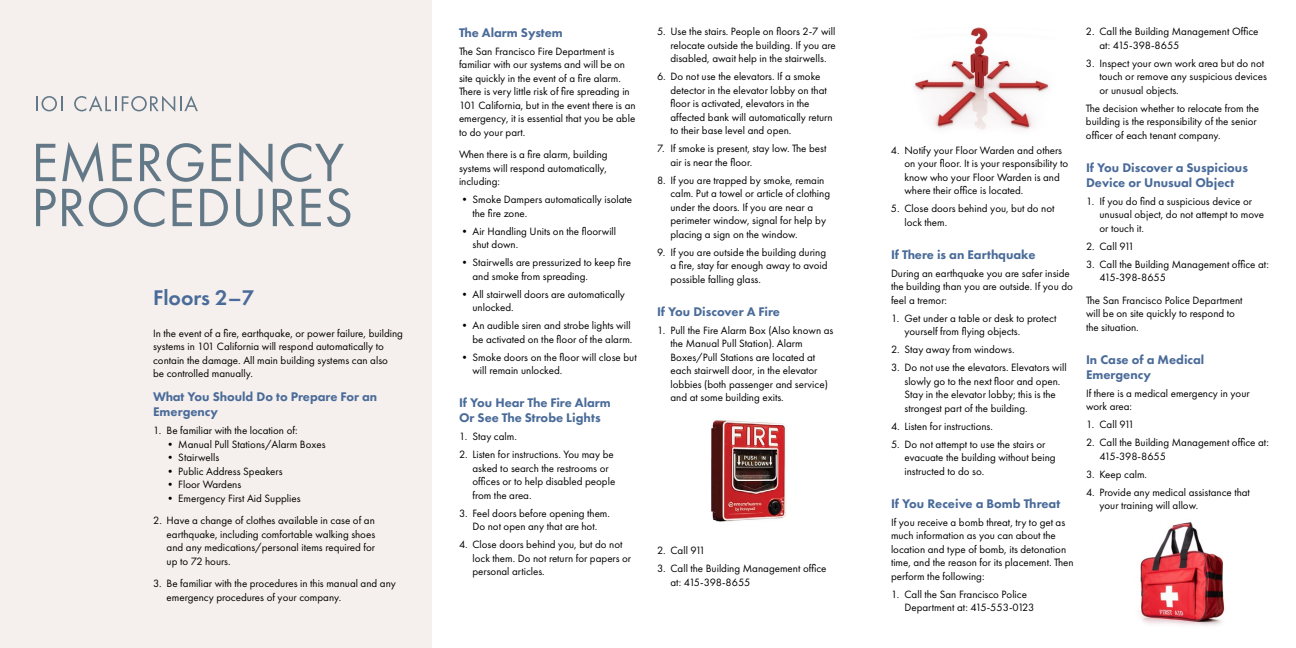
<style>
.page{position:relative;width:1296px;height:648px;background:#fff}
.page>*{position:absolute;margin:0;border:0;box-sizing:border-box;transform-origin:0 0}
.t1{font:56px/45px "Futura PT";letter-spacing:.01em;color:#637887}
.t2{font:600 22px "Futura PT";color:#4a6b99}
.t3{font:800 13px/15px "Futura PT";color:#4a6b99}
.t4{font:11px/13.5px "Futura PT";color:#000}
</style>
<div class="page">
<div style="left:0;top:0;width:432px;height:648px;background:#f5f0ed"></div>
<img style="left:1139px;top:522px;width:86px;height:104px">
<img style="left:711px;top:420px;width:75px;height:102px">
<img style="left:914px;top:27px;width:136px;height:103px">
<svg style="left:36px;top:96px;width:27px;height:15px"></svg>
<svg style="left:74px;top:96px;width:124px;height:16px"></svg>
<h1 class="t1" style="left:31px;top:140px;width:324px">EMERGENCY<br>PROCEDURES</h1>
<h2 class="t2" style="left:153px;top:284px;width:103px">Floors 2–7</h2>
<p class="t4" style="left:153px;top:326px;width:251px">In the event of a fire, earthquake, or power failure, building systems in 101 California will respond automatically to contain the damage. All main building systems can also<br>be controlled manually.</p>
<p class="t3" style="left:153px;top:389px;width:226px">What You Should Do to Prepare For an<br>Emergency</p>
<p class="t4" style="left:153px;top:424px;width:146px">1. Be familiar with the location of:</p>
<p class="t4" style="left:165px;top:437px;width:162px">• Manual Pull Stations/Alarm Boxes</p>
<p class="t4" style="left:165px;top:451px;width:56px">• Stairwells</p>
<p class="t4" style="left:165px;top:464px;width:119px">• Public Address Speakers</p>
<p class="t4" style="left:165px;top:478px;width:78px">• Floor Wardens</p>
<p class="t4" style="left:165px;top:491px;width:137px">• Emergency First Aid Supplies</p>
<p class="t4" style="left:167px;top:514px;width:210px;text-align:justify;text-indent:-13px">2. Have a change of clothes available in case of an earthquake, including comfortable walking shoes and any medications/personal items required for up to 72 hours.</p>
<p class="t4" style="left:167px;top:577px;width:231px;text-indent:-13px">3. Be familiar with the procedures in this manual and any emergency procedures of your company.</p>
<p class="t3" style="left:459px;top:25px;width:105px">The Alarm System</p>
<p class="t4" style="left:459px;top:44px;width:178px">The San Francisco Fire Department is familiar with our systems and will be on site quickly in the event of a fire alarm.<br>There is very little risk of fire spreading in 101 California, but in the event there is an emergency, it is essential that you be able to do your part.</p>
<p class="t4" style="left:459px;top:148px;width:150px;text-align:justify">When there is a fire alarm, building systems will respond automatically, including:</p>
<p class="t4" style="left:472px;top:193px;width:161px;text-indent:-13px">• Smoke Dampers automatically isolate the fire zone.</p>
<p class="t4" style="left:472px;top:224px;width:145px;text-indent:-13px">• Air Handling Units on the floorwill shut down.</p>
<p class="t4" style="left:472px;top:256px;width:160px;text-indent:-13px">• Stairwells are pressurized to keep fire and smoke from spreading.</p>
<p class="t4" style="left:472px;top:287px;width:154px;text-indent:-13px">• All stairwell doors are automatically unlocked.</p>
<p class="t4" style="left:459px;top:319px;width:175px;text-align:right">• An audible siren and strobe lights will be activated on the floor of the alarm.</p>
<p class="t4" style="left:472px;top:350px;width:166px;text-indent:-13px">• Smoke doors on the floor will close but will remain unlocked.</p>
<p class="t3" style="left:459px;top:395px;width:153px">If You Hear The Fire Alarm<br>Or See The Strobe Lights</p>
<p class="t4" style="left:459px;top:430px;width:59px">1. Stay calm.</p>
<p class="t4" style="left:472px;top:448px;width:144px;text-indent:-13px">2. Listen for instructions. You may be asked to search the restrooms or offices or to help disabled people from the area.</p>
<p class="t4" style="left:459px;top:506px;width:153px;text-align:center">3. Feel doors before opening them.<br>Do not open any that are hot.</p>
<p class="t4" style="left:472px;top:538px;width:160px;text-indent:-13px">4. Close doors behind you, but do not lock them. Do not return for papers or personal articles.</p>
<p class="t4" style="left:670px;top:25px;width:167px;text-align:justify;text-indent:-13px">5. Use the stairs. People on floors 2-7 will relocate outside the building. If you are disabled, await help in the stairwells.</p>
<p class="t4" style="left:670px;top:70px;width:164px;text-indent:-13px">6. Do not use the elevators. If a smoke detector in the elevator lobby on that floor is activated, elevators in the affected bank will automatically return to their base level and open.</p>
<p class="t4" style="left:670px;top:142px;width:157px;text-indent:-13px">7. If smoke is present, stay low. The best air is near the floor.</p>
<p class="t4" style="left:670px;top:173px;width:161px;text-indent:-13px">8. If you are trapped by smoke, remain calm. Put a towel or article of clothing under the doors. If you are near a perimeter window, signal for help by placing a sign on the window.</p>
<p class="t4" style="left:670px;top:245px;width:159px;text-indent:-13px">9. If you are outside the building during a fire, stay far enough away to avoid possible falling glass.</p>
<p class="t3" style="left:657px;top:304px;width:124px">If You Discover A Fire</p>
<p class="t4" style="left:670px;top:323px;width:164px;text-indent:-13px">1. Pull the Fire Alarm Box (Also known as the Manual Pull Station). Alarm Boxes/Pull Stations are located at each stairwell door, in the elevator lobbies (both passenger and service) and at some building exits.</p>
<p class="t4" style="left:657px;top:544px;width:50px">2. Call 911</p>
<p class="t4" style="left:670px;top:562px;width:158px;text-indent:-13px">3. Call the Building Management office at: 415-398-8655</p>
<p class="t4" style="left:904px;top:143px;width:165px;text-indent:-13px">4. Notify your Floor Warden and others on your floor. It is your responsibility to know who your Floor Warden is and where their office is located.</p>
<p class="t4" style="left:904px;top:202px;width:152px;text-indent:-13px">5. Close doors behind you, but do not lock them.</p>
<p class="t3" style="left:891px;top:247px;width:146px">If There is an Earthquake</p>
<p class="t4" style="left:891px;top:266px;width:183px">During an earthquake you are safer inside the building than you are outside. If you do feel a tremor:</p>
<p class="t4" style="left:904px;top:311px;width:153px;text-indent:-13px">1. Get under a table or desk to protect yourself from flying objects.</p>
<p class="t4" style="left:891px;top:343px;width:125px">2. Stay away from windows.</p>
<p class="t4" style="left:904px;top:361px;width:164px;text-indent:-13px">3. Do not use the elevators. Elevators will slowly go to the next floor and open.<br>Stay in the elevator lobby; this is the strongest part of the building.</p>
<p class="t4" style="left:891px;top:419px;width:104px">4. Listen for instructions.</p>
<p class="t4" style="left:904px;top:437px;width:153px;text-indent:-13px">5. Do not attempt to use the stairs or evacuate the building without being instructed to do so.</p>
<p class="t3" style="left:891px;top:496px;width:171px">If You Receive a Bomb Threat</p>
<p class="t4" style="left:891px;top:515px;width:184px">If you receive a bomb threat, try to get as much information as you can about the location and type of bomb, its detonation time, and the reason for its placement. Then perform the following:</p>
<p class="t4" style="left:904px;top:587px;width:131px;text-indent:-13px">1. Call the San Francisco Police<br>Department at: 415-553-0123</p>
<p class="t4" style="left:1099px;top:25px;width:161px;text-indent:-13px">2. Call the Building Management Office at: 415-398-8655</p>
<p class="t4" style="left:1099px;top:56px;width:169px;text-indent:-13px">3. Inspect your own work area but do not touch or remove any suspicious devices or unusual objects.</p>
<p class="t4" style="left:1086px;top:101px;width:175px">The decision whether to relocate from the building is the responsibility of the senior officer of each tenant company.</p>
<p class="t3" style="left:1086px;top:160px;width:164px">If You Discover a Suspicious<br>Device or Unusual Object</p>
<p class="t4" style="left:1099px;top:194px;width:166px;text-indent:-13px">1. If you do find a suspicious device or unusual object, do not attempt to move or touch it.</p>
<p class="t4" style="left:1086px;top:239px;width:50px">2. Call 911</p>
<p class="t4" style="left:1099px;top:257px;width:171px;text-indent:-13px">3. Call the Building Management office at:<br>415-398-8655</p>
<p class="t4" style="left:1086px;top:293px;width:158px">The San Francisco Police Department will be on site quickly to respond to the situation.</p>
<p class="t3" style="left:1086px;top:352px;width:120px">In Case of a Medical<br>Emergency</p>
<p class="t4" style="left:1086px;top:386px;width:165px">If there is a medical emergency in your work area:</p>
<p class="t4" style="left:1086px;top:418px;width:50px">1. Call 911</p>
<p class="t4" style="left:1099px;top:436px;width:171px;text-indent:-13px">2. Call the Building Management office at:<br>415-398-8655</p>
<p class="t4" style="left:1086px;top:467px;width:63px">3. Keep calm.</p>
<p class="t4" style="left:1099px;top:485px;width:152px;text-indent:-13px">4. Provide any medical assistance that your training will allow.</p>
</div>
